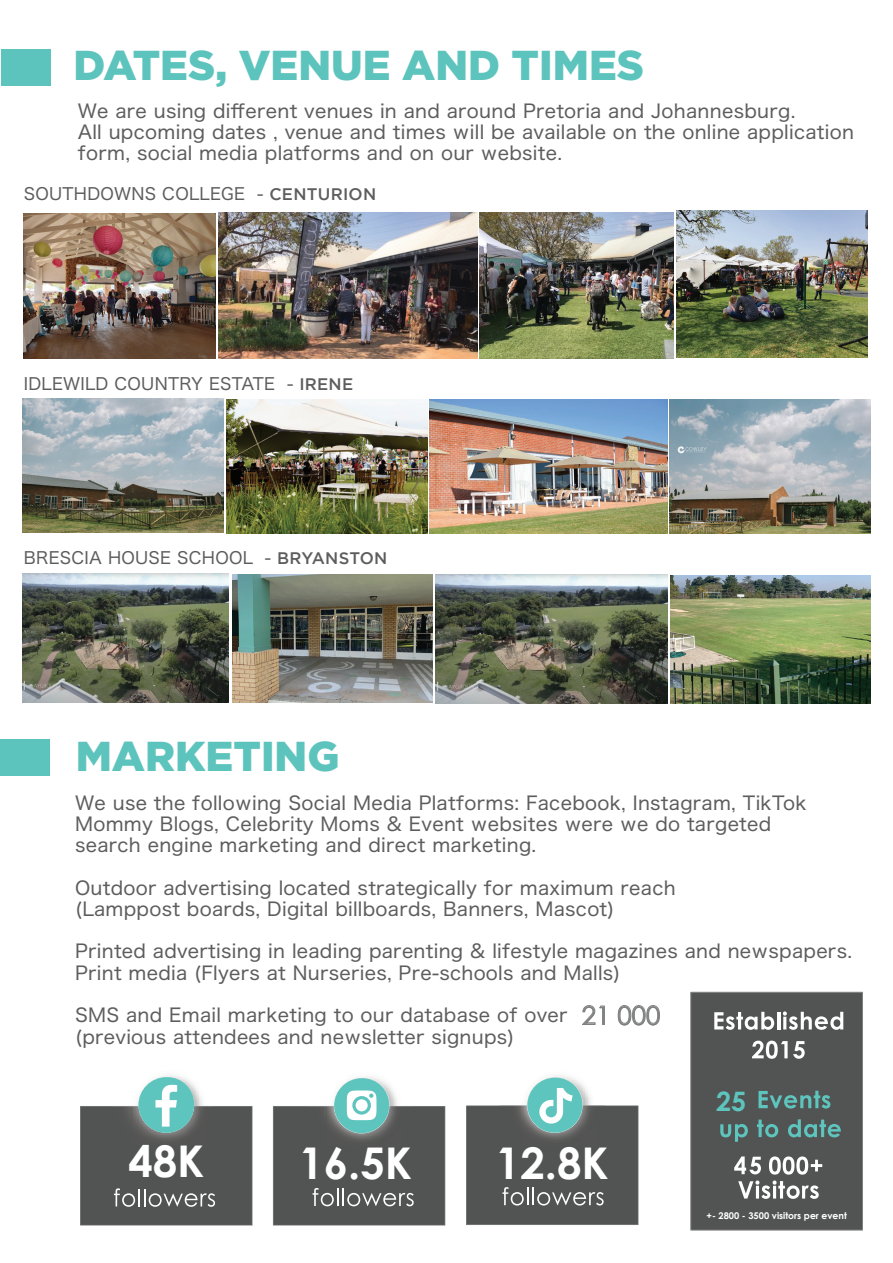
<style>
.page{position:relative;width:893px;height:1263px;background:#fff}
.page>*{position:absolute;margin:0;border:0;box-sizing:border-box;transform-origin:0 0}
.t1{font:700 43.65px "Century Gothic";color:#fff}
.t2{font:900 41.7px "Gotham";color:#5dc4bd}
.t3{font:700 26.85px "Century Gothic";color:#5ec5be}
.t4{font:25.8px "Century Gothic";color:#7f8180}
.t5{font:18.75px/21.3px "Hiragino Sans W4";letter-spacing:.015em;color:#5d5d5d}
.t6{font:16.65px "Hiragino Sans W4";letter-spacing:.015em;color:#5d5d5d}
.t7{font:700 9.3px "Century Gothic";color:#fff}
.s1{font-family:"Gotham";font-weight:500}
</style>
<div class="page">
<img style="left:218px;top:212px;width:259px;height:146px">
<img style="left:480px;top:212px;width:193px;height:146px">
<img style="left:24px;top:213px;width:191px;height:145px">
<img style="left:677px;top:211px;width:191px;height:147px">
<svg style="left:582px;top:1005px;width:23px;height:20px"></svg>
<svg style="left:618px;top:1005px;width:42px;height:21px"></svg>
<div style="left:690px;top:992px;width:173px;height:238px;background:#525453;border:1px solid #7f8180"></div>
<img style="left:339px;top:1078px;width:51px;height:12px">
<div style="left:334px;top:1078px;width:55px;height:55px;background:#5ec5be;border-radius:27px"></div>
<svg style="left:80px;top:1077px;width:173px;height:148px"></svg>
<svg style="left:714px;top:1012px;width:60px;height:18px"></svg>
<hr style="left:777px;top:1012px;width:3px;height:17px;background:#fff">
<svg style="left:783px;top:1011px;width:60px;height:19px"></svg>
<svg style="left:752px;top:1041px;width:53px;height:18px"></svg>
<svg style="left:759px;top:1091px;width:71px;height:17px"></svg>
<svg style="left:720px;top:1124px;width:28px;height:18px"></svg>
<svg style="left:757px;top:1119px;width:21px;height:18px"></svg>
<svg style="left:788px;top:1119px;width:53px;height:18px"></svg>
<svg style="left:734px;top:1156px;width:88px;height:43px"></svg>
<svg style="left:273px;top:1090px;width:172px;height:135px;background:#6a7271"></svg>
<img style="left:552px;top:1075px;width:33px;height:13px">
<img style="left:533px;top:1077px;width:50px;height:11px">
<div style="left:527px;top:1078px;width:55px;height:55px;background:#5ec5be;border-radius:27px"></div>
<div style="left:1px;top:49px;width:49px;height:37px;background:#5dc4bd"></div>
<div style="left:0;top:739px;width:49px;height:37px;background:#5dc4bd"></div>
<svg style="left:466px;top:1088px;width:173px;height:137px"></svg>
<img style="left:670px;top:400px;width:200px;height:133px">
<img style="left:430px;top:400px;width:238px;height:133px">
<img style="left:226px;top:399px;width:201px;height:134px">
<img style="left:23px;top:399px;width:200px;height:134px">
<img style="left:22px;top:573px;width:207px;height:129px">
<img style="left:232px;top:575px;width:201px;height:128px">
<img style="left:670px;top:575px;width:200px;height:128px">
<img style="left:436px;top:575px;width:232px;height:128px">
<h2 class="t2" style="left:74px;top:41px;width:572px">DATES, VENUE AND TIMES</h2>
<p class="t5" style="left:78px;top:99px;width:778px">We are using different venues in and around Pretoria and Johannesburg.<br>All upcoming dates , venue and times will be available on the online application form, social media platforms and on our website.</p>
<p class="t6" style="left:24px;top:179px;width:354px">SOUTHDOWNS COLLEGE - <span class="s1">CENTURION</span></p>
<p class="t6" style="left:24px;top:368px;width:331px">IDLEWILD COUNTRY ESTATE - <span class="s1">IRENE</span></p>
<p class="t6" style="left:24px;top:543px;width:365px">BRESCIA HOUSE SCHOOL - <span class="s1">BRYANSTON</span></p>
<h2 class="t2" style="left:76px;top:732px;width:265px">MARKETING</h2>
<p class="t5" style="left:75px;top:791px;width:733px">We use the following Social Media Platforms: Facebook, Instagram, TikTok<br>Mommy Blogs, Celebrity Moms &amp; Event websites were we do targeted search engine marketing and direct marketing.</p>
<p class="t5" style="left:75px;top:876px;width:602px">Outdoor advertising located strategically for maximum reach (Lamppost boards, Digital billboards, Banners, Mascot)</p>
<p class="t5" style="left:75px;top:939px;width:778px">Printed advertising in leading parenting &amp; lifestyle magazines and newspapers.<br>Print media (Flyers at Nurseries, Pre-schools and Malls)</p>
<p class="t5" style="left:75px;top:1003px;width:494px">SMS and Email marketing to our database of over (previous attendees and newsletter signups)</p>
<h3 class="t4" style="left:582px;top:999px;width:80px">21 000</h3>
<h1 class="t1" style="left:128px;top:1133px;width:78px">48K</h1>
<h1 class="t1" style="left:299px;top:1136px;width:114px">16.5K</h1>
<h1 class="t1" style="left:496px;top:1136px;width:114px">12.8K</h1>
<h3 class="t3" style="left:716px;top:1084px;width:32px">25</h3>
<p class="t7" style="left:707px;top:1209px;width:142px">+- 2800 - 3500 visitors per event</p>
</div>
